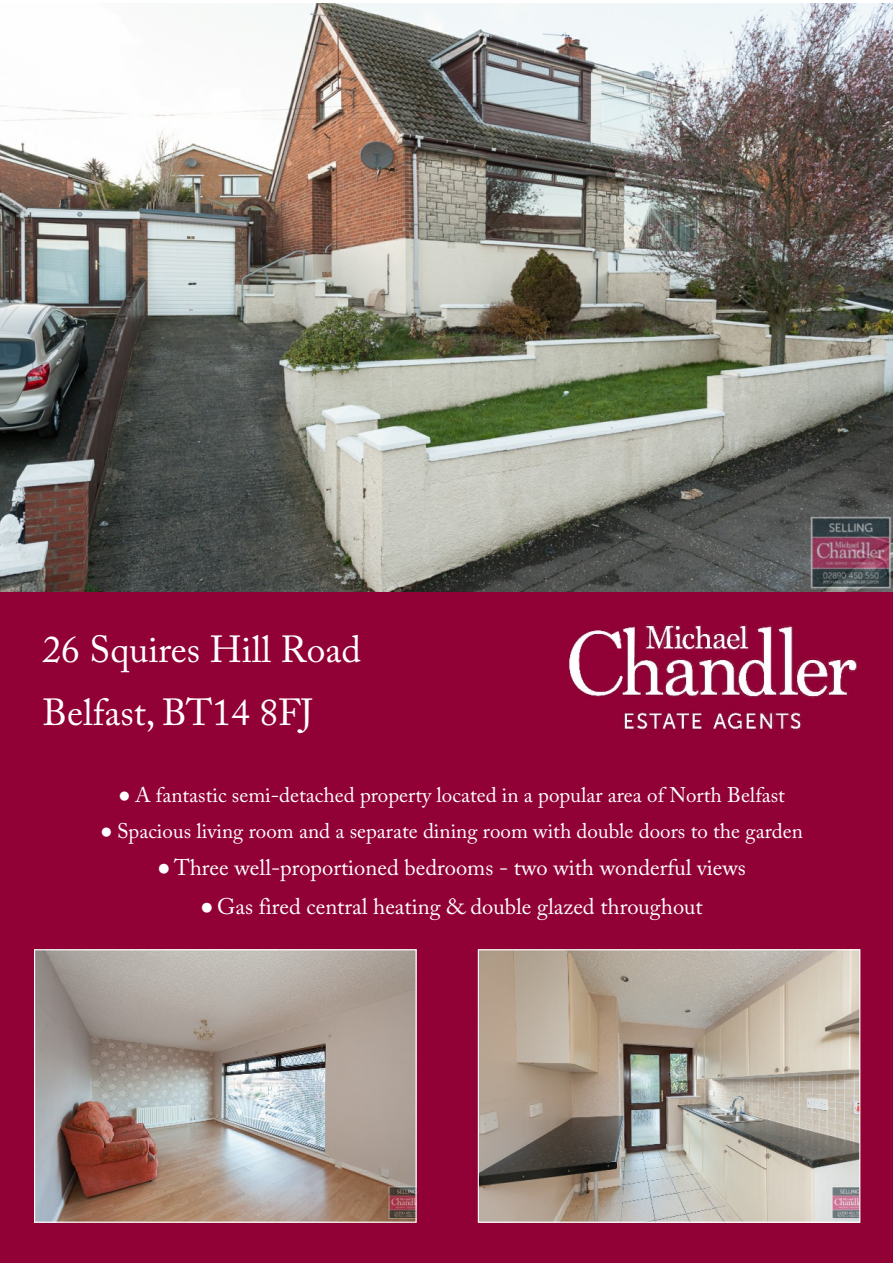
<style>
.page{position:relative;width:893px;height:1263px;background:#fff}
.page>*{position:absolute;margin:0;border:0;box-sizing:border-box;transform-origin:0 0}
.t1{font:37.5px/63.8px "Adobe Caslon Pro";color:#fff}
.t2{font:22.5px "Adobe Caslon Pro";color:#fff}
.t3{font:21px "Adobe Caslon Pro";color:#fff}
.s1{font-family:"Times New Roman"}
</style>
<div class="page">
<div style="left:0;top:591px;width:893px;height:672px;background:#920136"></div>
<img style="left:36px;top:951px;width:379px;height:270px">
<div style="left:34px;top:949px;width:383px;height:274px;border:1px solid #fff"></div>
<img style="left:480px;top:951px;width:378px;height:270px">
<div style="left:478px;top:949px;width:382px;height:274px;border:1px solid #fff"></div>
<img style="left:568px;top:621px;width:289px;height:110px">
<img style="left:0;top:3px;width:893px;height:588px">
<h1 class="t1" style="left:43px;top:621px;width:320px">26 Squires Hill Road<br>Belfast, BT14 8FJ</h1>
<p class="t3" style="left:118px;top:787px;width:668px"><span class="s1">●</span> A fantastic semi-detached property located in a popular area of North Belfast</p>
<p class="t3" style="left:100px;top:823px;width:704px"><span class="s1">●</span> Spacious living room and a separate dining room with double doors to the garden</p>
<p class="t2" style="left:157px;top:859px;width:590px"><span class="s1">●</span> Three well-proportioned bedrooms - two with wonderful views</p>
<p class="t2" style="left:200px;top:897px;width:504px"><span class="s1">●</span> Gas fired central heating &amp; double glazed throughout</p>
</div>
